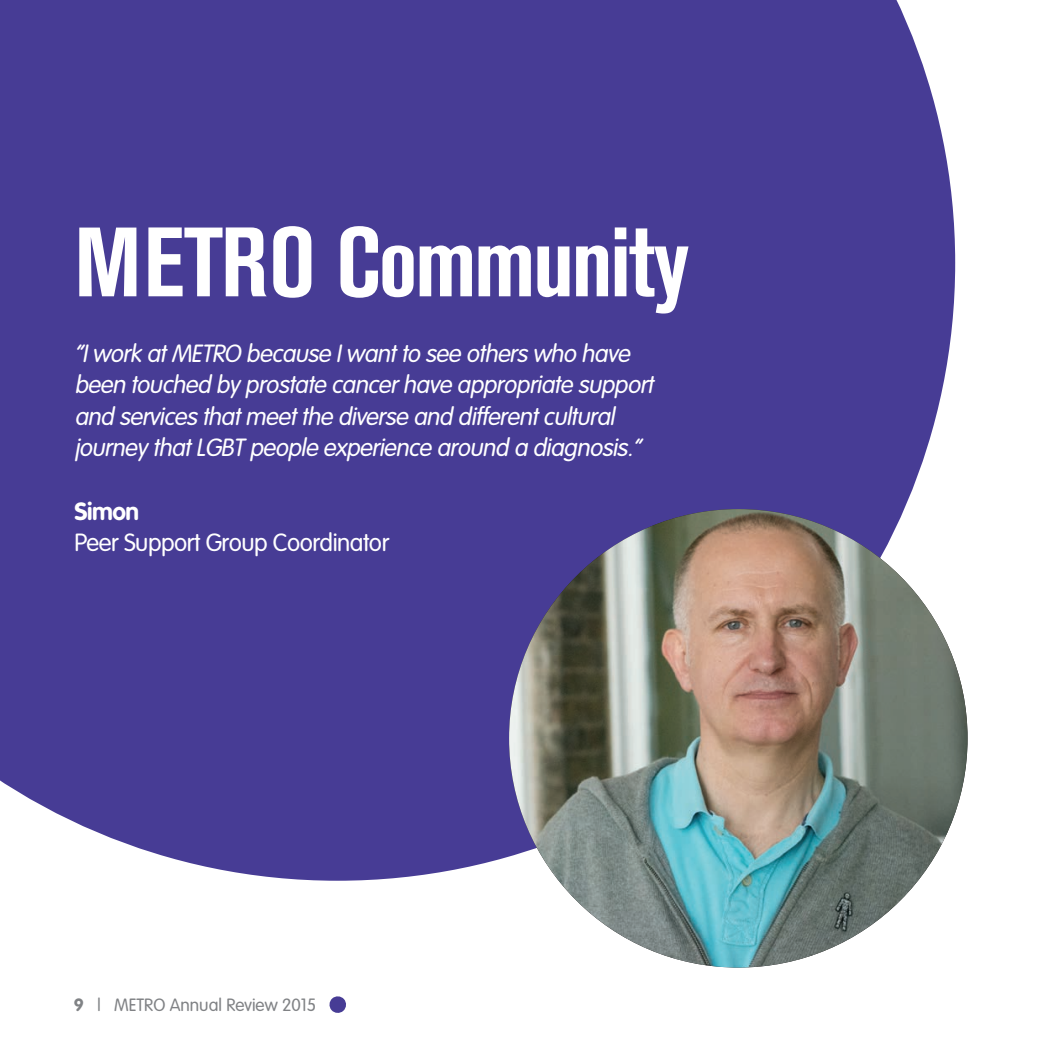
<style>
.page{position:relative;width:1042px;height:1042px;background:#fff}
.page>*{position:absolute;margin:0;border:0;box-sizing:border-box;transform-origin:0 0}
.embracing_header{font:700 condensed 97.3px "Akzidenz Grotesk BE";letter-spacing:-.02em;color:#fff}
.quote{font:italic 300 24.5px/31.5px "VAG Rounded";color:#fff}
.quote-2{font:300 24.5px "VAG Rounded";letter-spacing:-.02em;color:#fff}
.quote-3{font:700 24.5px "VAG Rounded";letter-spacing:-.02em;color:#fff}
.t1{font:300 17.5px "VAG Rounded";color:#808285}
.s1{font-weight:700}
</style>
<div class="page">
<svg style="left:329px;top:996px;width:17px;height:17px"></svg>
<div style="left:0;top:0;width:955px;height:881px;background:#473c95"></div>
<img style="left:509px;top:509px;width:458px;height:458px;border-radius:229px">
<p class="embracing_header" style="left:74px;top:207px;width:616px">METRO Community</p>
<p class="quote" style="left:74px;top:337px;width:585px">“Iwork atMETRO because Iwantto see others who have been touched by prostate cancerhave appropriate support and services thatmeetthe diverse and differentcultural journey thatLGBT people experience around a diagnosis.”</p>
<p class="quote-3" style="left:74px;top:496px;width:66px">Simon</p>
<p class="quote-2" style="left:74px;top:528px;width:316px">Peer Support Group Coordinator</p>
<p class="t1" style="left:74px;top:995px;width:244px"><span class="s1">9</span> | METRO Annual Review 2015</p>
</div>
